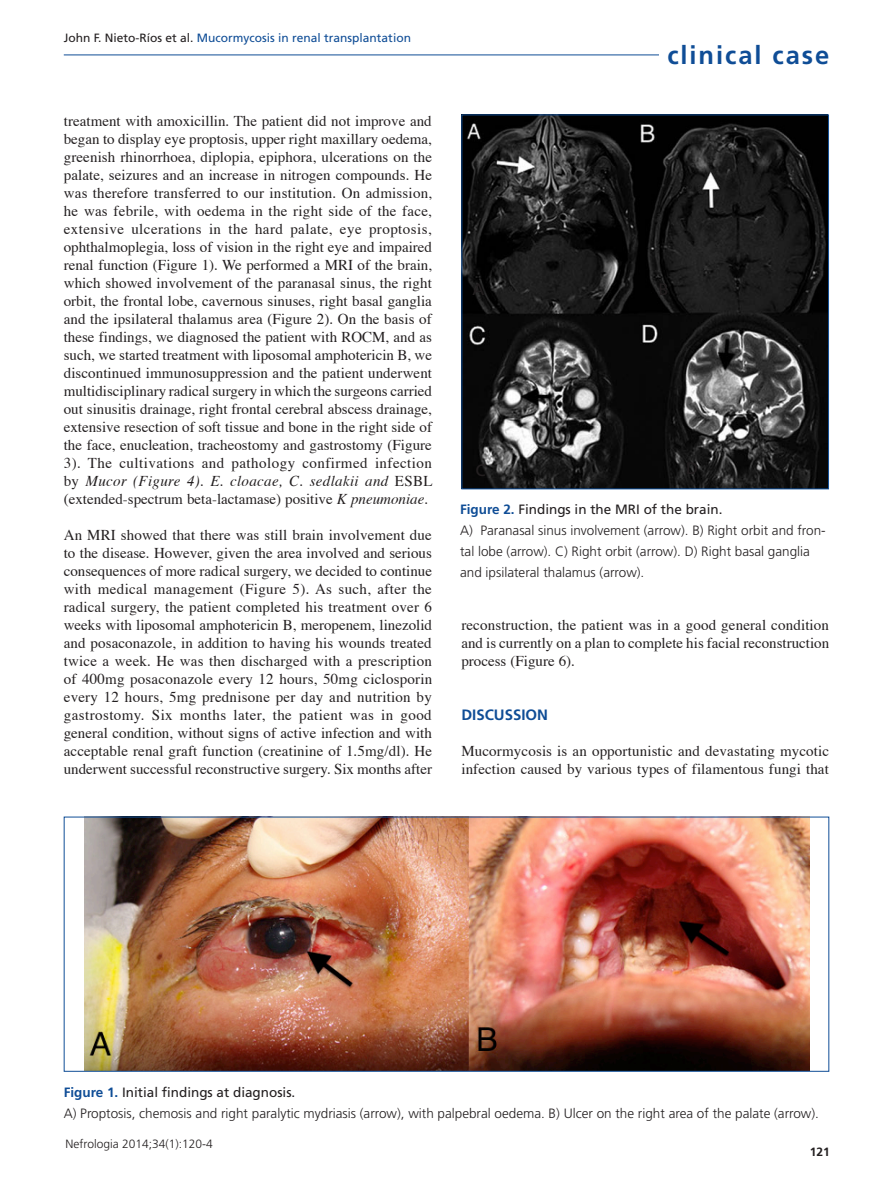
<style>
.page{position:relative;width:893px;height:1191px;background:#fff}
.page>*{position:absolute;margin:0;border:0;box-sizing:border-box;transform-origin:0 0}
.t1{font:700 25.5px "Frutiger";letter-spacing:.075em;color:#0f4d96}
.t2{font:16.5px "Frutiger";color:#231f20}
.t3{font:15px/18px "Times";color:#231f20;text-align:justify}
.t4{font:700 15px "Frutiger";color:#0f4d96}
.t5{font:300 13.5px/21px "Frutiger";color:#231f20}
.t6{font:12px "Frutiger";color:#0f4d96}
.t7{font:300 12px "Frutiger";color:#231f20}
.t8{font:700 12px "Frutiger";color:#231f20}
.s1{color:#231f20}
.s2{font-style:italic}
.s3{font-weight:700;color:#0f4d96}
.s4{font-weight:400}
</style>
<div class="page">
<hr style="left:64px;top:55px;width:761px;height:1px;background:#0f4d96">
<div style="left:660px;top:45px;width:169px;height:36px;background:#fff"></div>
<img style="left:85px;top:818px;width:725px;height:251px">
<img style="left:464px;top:117px;width:363px;height:370px">
<div style="left:462px;top:115px;width:367px;height:374px;border:1px solid #0f4d96"></div>
<p class="t6" style="left:64px;top:31px;width:349px"><span class="s1">John F. Nieto-Ríos et al.</span> Mucormycosis in renal transplantation</p>
<p class="t3" style="left:64px;top:111px;width:370px">treatment with amoxicillin. The patient did not improve and began to display eye proptosis, upper right maxillary oedema, greenish rhinorrhoea, diplopia, epiphora, ulcerations on the palate, seizures and an increase in nitrogen compounds. He was therefore transferred to our institution. On admission, he was febrile, with oedema in the right side of the face, extensive ulcerations in the hard palate, eye proptosis, ophthalmoplegia, loss of vision in the right eye and impaired renal function (Figure 1). We performed a MRI of the brain, which showed involvement of the paranasal sinus, the right orbit, the frontal lobe, cavernous sinuses, right basal ganglia and the ipsilateral thalamus area (Figure 2). On the basis of these findings, we diagnosed the patient with ROCM, and as such, we started treatment with liposomal amphotericin B, we discontinued immunosuppression and the patient underwent multidisciplinary radical surgery in which the surgeons carried out sinusitis drainage, right frontal cerebral abscess drainage, extensive resection of soft tissue and bone in the right side of the face, enucleation, tracheostomy and gastrostomy (Figure 3). The cultivations and pathology confirmed infection by <span class="s2">Mucor (Figure 4). E. cloacae, C. sedlakii and</span> ESBL (extended-spectrum beta-lactamase) positive <span class="s2">K pneumoniae.</span></p>
<p class="t3" style="left:64px;top:525px;width:370px">An MRI showed that there was still brain involvement due to the disease. However, given the area involved and serious consequences of more radical surgery, we decided to continue with medical management (Figure 5). As such, after the radical surgery, the patient completed his treatment over 6 weeks with liposomal amphotericin B, meropenem, linezolid and posaconazole, in addition to having his wounds treated twice a week. He was then discharged with a prescription of 400mg posaconazole every 12 hours, 50mg ciclosporin every 12 hours, 5mg prednisone per day and nutrition by gastrostomy. Six months later, the patient was in good general condition, without signs of active infection and with acceptable renal graft function (creatinine of 1.5mg/dl). He underwent successful reconstructive surgery. Six months after</p>
<p class="t2" style="left:473px;top:279px;width:13px">A</p>
<h1 class="t1" style="left:667px;top:40px;width:163px">clinical case</h1>
<p class="t2" style="left:476px;top:460px;width:12px">C</p>
<p class="t2" style="left:686px;top:458px;width:13px">D</p>
<p class="t5" style="left:460px;top:499px;width:367px"><span class="s3">Figure 2.</span> <span class="s4">Findings in the MRI of the brain.<br></span>A) Paranasal sinus involvement (arrow). B) Right orbit and fron&shy;tal lobe (arrow). C) Right orbit (arrow). D) Right basal ganglia and ipsilateral thalamus (arrow).</p>
<p class="t3" style="left:461px;top:615px;width:369px">reconstruction, the patient was in a good general condition and is currently on a plan to complete his facial reconstruction process (Figure 6).</p>
<p class="t4" style="left:461px;top:706px;width:88px">DISCUSSION</p>
<p class="t3" style="left:461px;top:741px;width:369px">Mucormycosis is an opportunistic and devastating mycotic infection caused by various types of filamentous fungi that</p>
<p class="t5" style="left:64px;top:1082px;width:757px"><span class="s3">Figure 1.</span> <span class="s4">Initial findings at diagnosis.<br></span>A) Proptosis, chemosis and right paralytic mydriasis (arrow), with palpebral oedema. B) Ulcer on the right area of the palate (arrow).</p>
<p class="t7" style="left:66px;top:1137px;width:149px">Nefrologia 2014;34(1):120-4</p>
<p class="t8" style="left:810px;top:1145px;width:22px">121</p>
</div>
